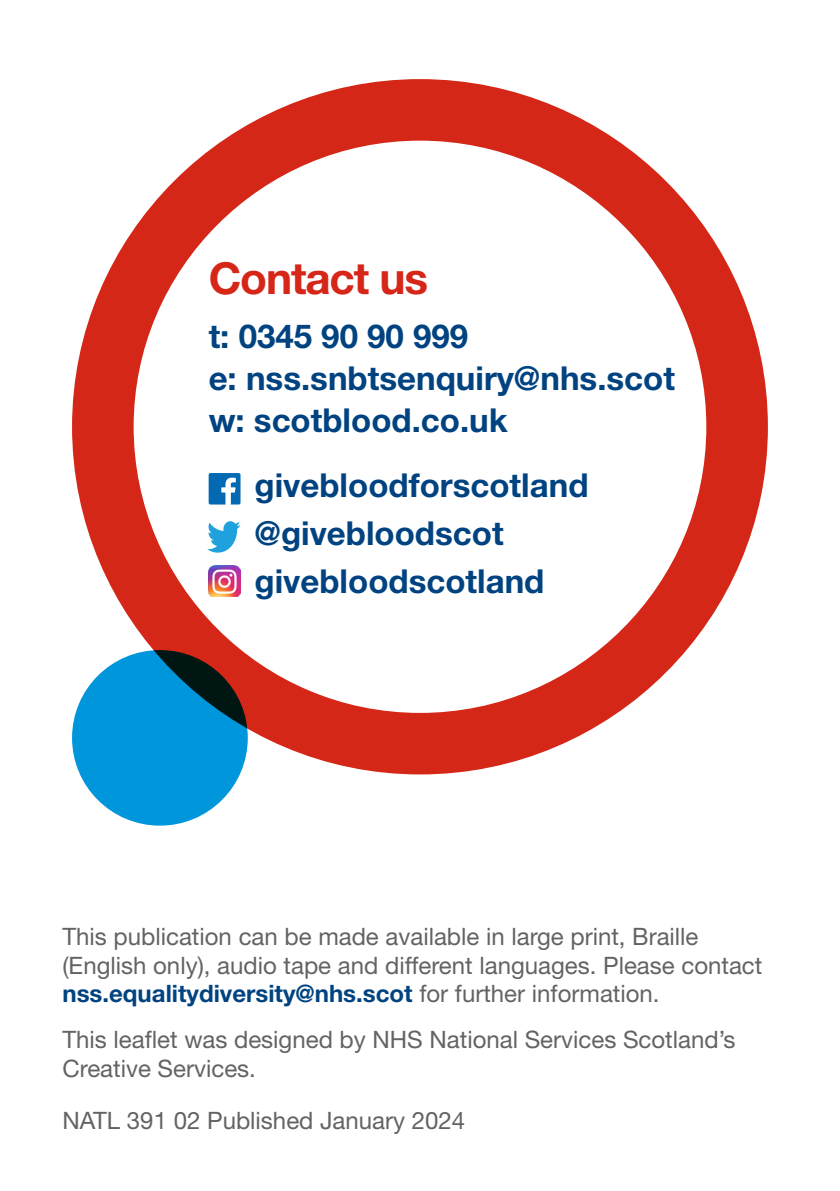
<style>
.page{position:relative;width:840px;height:1191px;background:#fff}
.page>*{position:absolute;margin:0;border:0;box-sizing:border-box;transform-origin:0 0}
.Heading_3{font:700 44px "Helvetica Neue LT Std";letter-spacing:-.025em;color:#d62617}
.t1{font:700 33px "Helvetica Neue LT Std";color:#004380}
.t2{font:24px/28.8px "Helvetica Neue LT Std";color:#646363}
.s1{font-weight:700;color:#004380}
</style>
<div class="page">
<div style="left:72px;top:79px;width:695px;height:695px;border:62px solid #d52717;border-radius:50%"></div>
<div style="left:72px;top:650px;width:175px;height:175px;background:#0096dc;border-radius:50%"></div>
<svg style="left:207px;top:521px;width:33px;height:31px"></svg>
<svg style="left:208px;top:473px;width:32px;height:31px"></svg>
<img style="left:208px;top:565px;width:32px;height:32px">
<p class="Heading_3" style="left:208px;top:251px;width:221px">Contact us</p>
<p class="t1" style="left:208px;top:315px;width:261px">t: 0345 90 90 999</p>
<p class="t1" style="left:208px;top:357px;width:467px">e: nss.snbtsenquiry@nhs.scot</p>
<p class="t1" style="left:208px;top:399px;width:300px">w: scotblood.co.uk</p>
<p class="t1" style="left:254px;top:465px;width:335px">givebloodforscotland</p>
<p class="t1" style="left:254px;top:513px;width:250px">@givebloodscot</p>
<p class="t1" style="left:254px;top:561px;width:291px">givebloodscotland</p>
<p class="t2" style="left:62px;top:921px;width:701px">This publication can be made available in large print, Braille (English only), audio tape and different languages. Please contact <span class="s1">nss.equalitydiversity@nhs.scot</span> for further information.</p>
<p class="t2" style="left:62px;top:1025px;width:674px">This leaflet was designed by NHS National Services Scotland’s<br>Creative Services.</p>
<p class="t2" style="left:62px;top:1105px;width:404px">NATL 391 02 Published January 2024</p>
</div>
